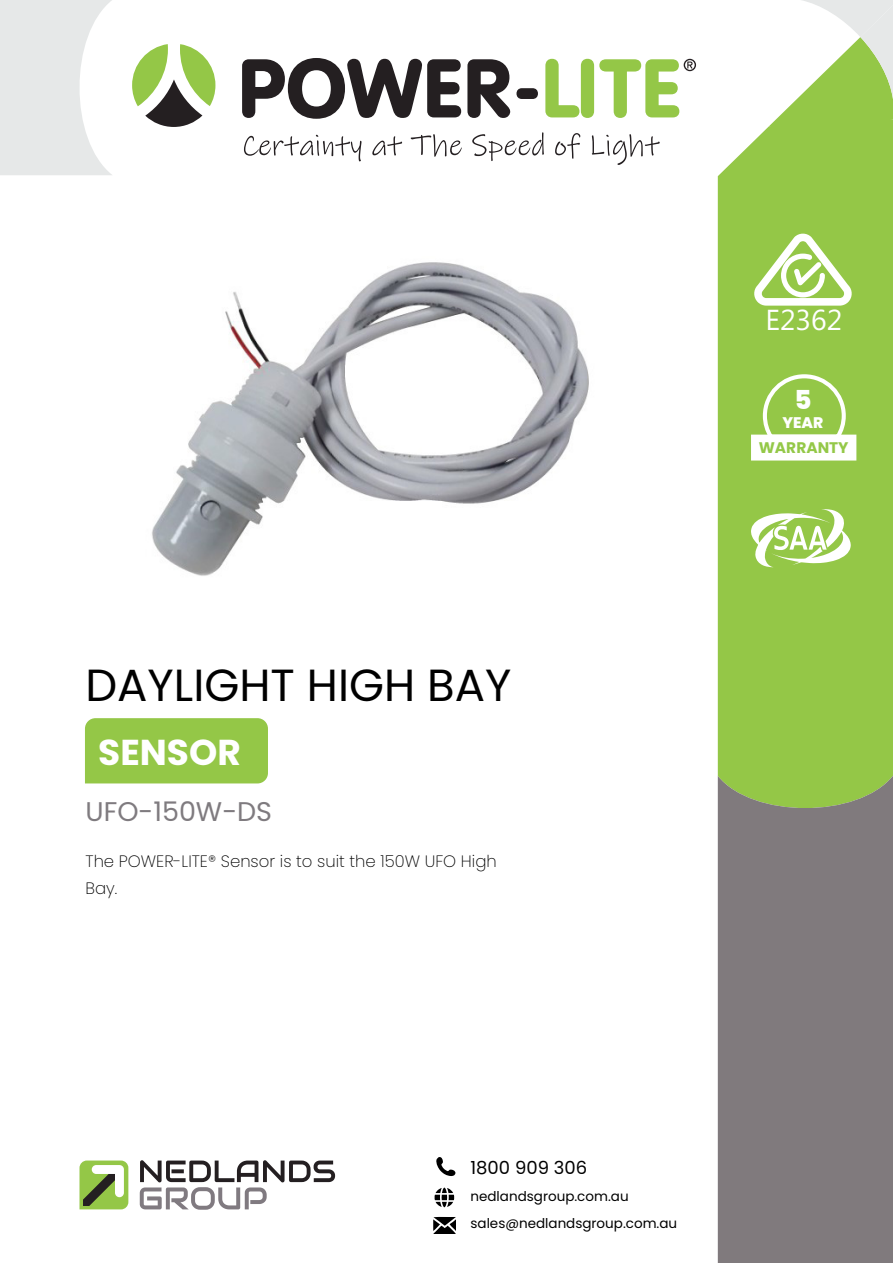
<style>
.page{position:relative;width:893px;height:1263px;background:#fff}
.page>*{position:absolute;margin:0;border:0;box-sizing:border-box;transform-origin:0 0}
.t1{font:45px "Poppins";color:#000}
.t2{font:700 36px "Poppins";color:#fff}
.t3{font:28.95px "Microsoft Phags Pa";color:#fff}
.t4{font:27px "Poppins";color:#7f7b7f}
.t5{font:800 26.1px "Poppins";color:#fff}
.t6{font:18px "Poppins";color:#000}
.t7{font:200 16.5px/27px "Poppins";color:#000}
.t8{font:700 15.3px "Poppins";color:#94c848}
.t9{font:800 15.3px "Poppins";color:#fff}
.t10{font:13.5px/27.5px "Poppins";color:#000}
</style>
<div class="page">
<svg style="left:132px;top:44px;width:83px;height:83px"></svg>
<svg style="left:242px;top:58px;width:219px;height:61px"></svg>
<svg style="left:467px;top:59px;width:43px;height:59px"></svg>
<div style="left:516px;top:88px;width:22px;height:11px;background:#241f21;border-radius:5px"></div>
<svg style="left:545px;top:59px;width:34px;height:58px"></svg>
<div style="left:581px;top:59px;width:13px;height:59px;background:#94c747;border-radius:7px"></div>
<svg style="left:599px;top:59px;width:97px;height:59px"></svg>
<svg style="left:244px;top:135px;width:117px;height:26px"></svg>
<svg style="left:372px;top:136px;width:30px;height:20px"></svg>
<svg style="left:411px;top:134px;width:51px;height:23px"></svg>
<svg style="left:472px;top:132px;width:72px;height:29px"></svg>
<svg style="left:555px;top:133px;width:25px;height:26px"></svg>
<svg style="left:592px;top:134px;width:68px;height:31px"></svg>
<svg style="left:434px;top:1187px;width:21px;height:21px"></svg>
<svg style="left:436px;top:1157px;width:19px;height:19px"></svg>
<svg style="left:433px;top:1217px;width:22px;height:17px"></svg>
<svg style="left:79px;top:1160px;width:49px;height:49px"></svg>
<svg style="left:140px;top:1160px;width:195px;height:50px"></svg>
<div style="left:718px;top:127px;width:175px;height:649px;background:#94c747"></div>
<div style="left:718px;top:776px;width:175px;height:487px;background:#807a7d"></div>
<svg style="left:768px;top:0;width:125px;height:127px"></svg>
<svg style="left:0;top:0;width:112px;height:175px"></svg>
<div style="left:85px;top:718px;width:183px;height:65px;background:#94c747"></div>
<svg style="left:753px;top:232px;width:100px;height:74px"></svg>
<svg style="left:751px;top:509px;width:100px;height:58px"></svg>
<svg style="left:761px;top:372px;width:87px;height:63px;background:#a2ce5f"></svg>
<div style="left:752px;top:436px;width:103px;height:23px;background:#fff"></div>
<img style="left:152px;top:262px;width:437px;height:314px">
<p class="t1" style="left:85px;top:659px;width:427px">DAYLIGHT HIGH BAY</p>
<p class="t2" style="left:98px;top:732px;width:144px">SENSOR</p>
<p class="t4" style="left:85px;top:796px;width:188px">UFO-150W-DS</p>
<p class="t7" style="left:85px;top:848px;width:413px">The POWER-LITE® Sensor is to suit the 150W UFO High<br>Bay.</p>
<h3 class="t3" style="left:765px;top:299px;width:78px">E2362</h3>
<p class="t5" style="left:794px;top:385px;width:19px">5</p>
<p class="t9" style="left:782px;top:413px;width:42px">YEAR</p>
<p class="t8" style="left:759px;top:438px;width:91px">WARRANTY</p>
<h3 class="t6" style="left:470px;top:1157px;width:118px">1800 909 306</h3>
<p class="t10" style="left:470px;top:1182px;width:208px">nedlandsgroup.com.au sales@nedlandsgroup.com.au</p>
</div>
